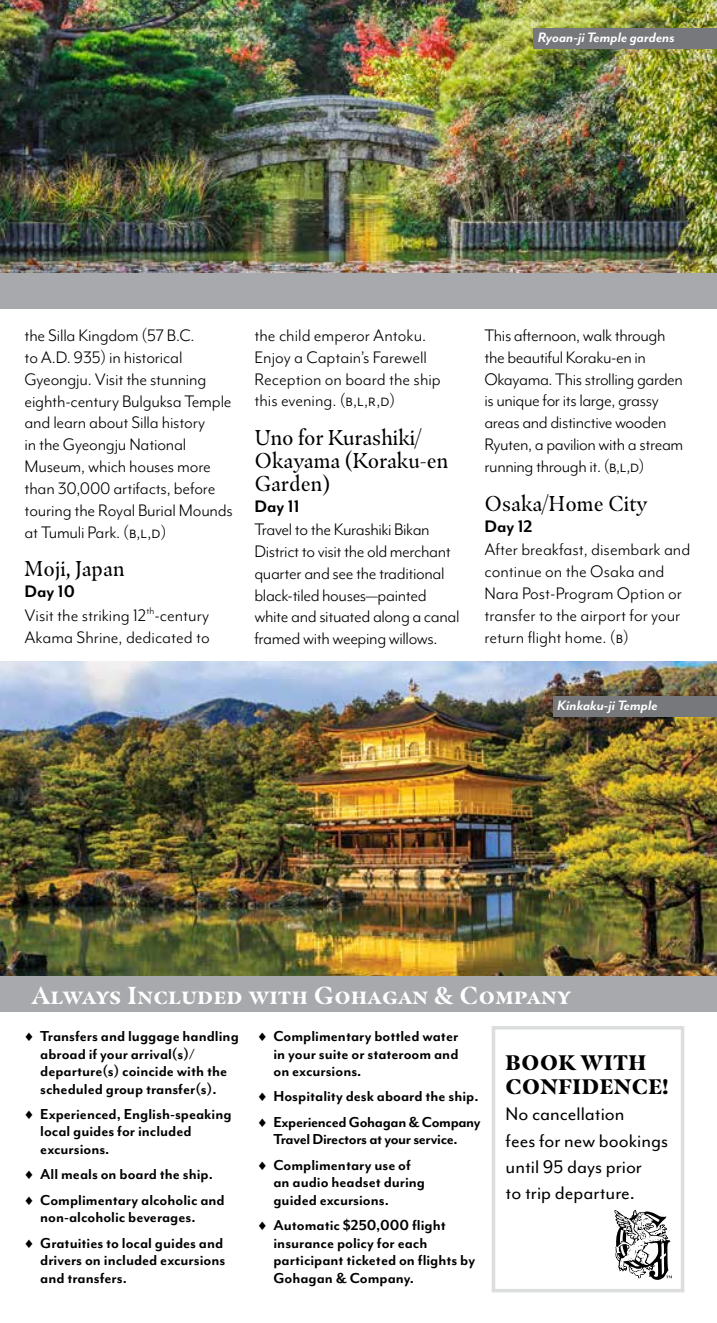
<style>
.page{position:relative;width:717px;height:1323px;background:#fff}
.page>*{position:absolute;margin:0;border:0;box-sizing:border-box;transform-origin:0 0}
.t1{font:700 24.5px "Masqualero";letter-spacing:.025em;color:#fff}
.t2{font:21.35px/22.8px "Masqualero";color:#000}
.t3{font:21px/26.2px "Mr Eaves Mod OT";color:#000}
.t4{font:900 21px/24.5px "Masqualero";letter-spacing:.03em;color:#000}
.t5{font:19.25px/21.9px "Mr Eaves Mod OT";letter-spacing:-.01em;color:#000}
.t6{font:700 19.25px "Mr Eaves Mod OT";color:#000}
.t7{font:700 16.62px/17.5px "Mr Eaves Mod OT";color:#000}
.t8{font:700 16.62px/25.4px "Mr Eaves Mod OT";letter-spacing:-.02em;color:#000}
.t9{font:italic 700 15.75px "Mr Eaves Mod OT";color:#fff}
.s1{font-weight:700}
</style>
<div class="page">
<img style="left:0;top:0;width:717px;height:274px">
<img style="left:1px;top:662px;width:716px;height:314px">
<div style="left:0;top:274px;width:717px;height:35px;background:#a7a9ac"></div>
<div style="left:0;top:976px;width:717px;height:35px;background:#a7a9ac"></div>
<div style="left:553px;top:696px;width:164px;height:20px;background:#77787b"></div>
<div style="left:534px;top:28px;width:183px;height:20px;background:#77787b"></div>
<svg style="left:614px;top:1210px;width:58px;height:70px"></svg>
<div style="left:491px;top:1026px;width:193px;height:266px;border:4px solid #dcddde"></div>
<p class="t9" style="left:538px;top:28px;width:138px">Ryoan‑ji Temple gardens</p>
<p class="t5" style="left:24px;top:324px;width:210px">the Silla Kingdom (57 B.C.<br>to A.D. 935) in historical<br>Gyeongju. Visit the stunning eighth‑century Bulguksa Temple and learn about Silla history<br>in the Gyeongju National<br>Museum, which houses more than 30,000 artifacts, before touring the Royal Burial Mounds at Tumuli Park. (b,l,d)</p>
<p class="t2" style="left:24px;top:557px;width:102px">Moji, Japan</p>
<p class="t5" style="left:24px;top:580px;width:187px;line-height:22.6px"><span class="s1">Day 10<br></span>Visit the striking 12<sup>th</sup>-century<br>Akama Shrine, dedicated to</p>
<p class="t5" style="left:254px;top:324px;width:188px">the child emperor Antoku.<br>Enjoy a Captain’s Farewell<br>Reception on board the ship this evening. (b,l,r,d)</p>
<p class="t2" style="left:254px;top:426px;width:195px">Uno for Kurashiki/<br>Okayama (Koraku-en<br>Garden)</p>
<p class="t6" style="left:254px;top:495px;width:47px">Day 11</p>
<p class="t5" style="left:254px;top:518px;width:206px">Travel to the Kurashiki Bikan<br>District to visit the old merchant quarter and see the traditional black‑tiled houses—painted white and situated along a canal framed with weeping willows.</p>
<p class="t5" style="left:484px;top:324px;width:200px">This afternoon, walk through the beautiful Koraku‑en in<br>Okayama. This strolling garden is unique for its large, grassy areas and distinctive wooden<br>Ryuten, a pavilion with a stream running through it. (b,l,d)</p>
<p class="t2" style="left:484px;top:492px;width:165px">Osaka/Home City</p>
<p class="t6" style="left:484px;top:515px;width:50px">Day 12</p>
<p class="t5" style="left:484px;top:538px;width:207px">After breakfast, disembark and continue on the Osaka and<br>Nara Post‑Program Option or transfer to the airport for your return flight home. (b)</p>
<p class="t9" style="left:557px;top:696px;width:102px">Kinkaku‑ji Temple</p>
<p class="t1" style="left:32px;top:980px;width:540px">Always Included with Gohagan &amp; Company</p>
<p class="t7" style="left:40px;top:1027px;width:200px;text-indent:-16px">♦ Transfers and luggage handling abroad if your arrival(s)/ departure(s) coincide with the scheduled group transfer(s).</p>
<p class="t7" style="left:40px;top:1105px;width:193px;text-indent:-16px">♦ Experienced, English-speaking local guides for included excursions.</p>
<p class="t7" style="left:24px;top:1161px;width:202px;line-height:25.4px">♦ All meals on board the ship. ♦ Complimentary alcoholic and</p>
<p class="t7" style="left:24px;top:1204px;width:200px;line-height:25.4px;text-indent:16px">non-alcoholic beverages.<br>♦ Gratuities to local guides and</p>
<p class="t7" style="left:40px;top:1251px;width:186px">drivers on included excursions and transfers.</p>
<p class="t7" style="left:273px;top:1027px;width:186px;text-align:justify;text-indent:-16px">♦ Complimentary bottled water in your suite or stateroom and on excursions.</p>
<p class="t8" style="left:258px;top:1084px;width:224px">♦ Hospitality desk aboard the ship. ♦ Experienced Gohagan &amp; Company</p>
<p class="t8" style="left:258px;top:1126px;width:202px;text-indent:16px">Travel Directors at your service. ♦ Complimentary use of</p>
<p class="t7" style="left:273px;top:1173px;width:153px">an audio headset during guided excursions.</p>
<p class="t7" style="left:273px;top:1216px;width:203px;text-indent:-16px">♦ Automatic $250,000 flight insurance policy for each participant ticketed on flights by<br>Gohagan &amp; Company.</p>
<p class="t4" style="left:505px;top:1050px;width:164px">BOOK WITH<br>CONFIDENCE!</p>
<p class="t3" style="left:505px;top:1101px;width:164px">No cancellation<br>fees for new bookings until 95 days prior<br>to trip departure.</p>
</div>
